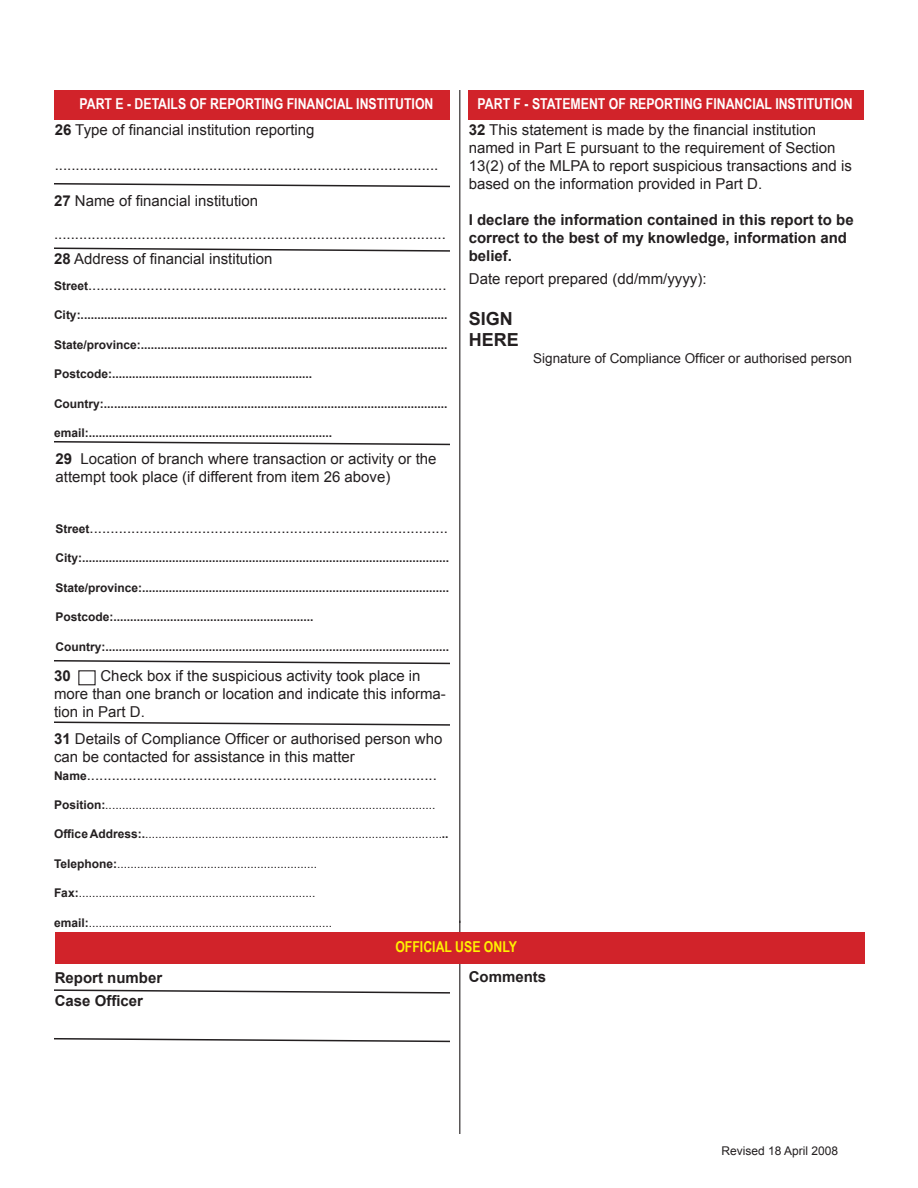
<style>
.page{position:relative;width:918px;height:1188px;background:#fff}
.page>*{position:absolute;margin:0;border:0;box-sizing:border-box;transform-origin:0 0}
.t1{font:700 18px/21.6px "Arial";color:#231f20}
.t2{font:15px/18px "Arial";color:#231f20}
.t3{font:700 15px/18px "Arial";color:#231f20}
.t4{font:700 15px "Arial Narrow";color:#fff}
.t5{font:700 15px "Arial Narrow";color:#fff101}
.t6{font:13.5px "Arial";color:#231f20}
.t7{font:700 12px "Arial";color:#231f20}
.t8{font:12px "Arial";color:#231f20}
.s1{font-weight:700}
.s2{font-weight:700;font-size:12px}
</style>
<div class="page">
<div style="left:54px;top:90px;width:396px;height:29px;background:#d1232a"></div>
<div style="left:468px;top:90px;width:396px;height:29px;background:#d1232a"></div>
<hr style="left:459px;top:90px;width:1px;height:833px;background:#231f20">
<hr style="left:459px;top:921px;width:1px;height:213px;background:#231f20">
<svg style="left:54px;top:1038px;width:396px;height:5px"></svg>
<svg style="left:54px;top:989px;width:396px;height:5px"></svg>
<div style="left:55px;top:932px;width:810px;height:32px;background:#d1232a"></div>
<div style="left:78px;top:670px;width:18px;height:15px;border:1px solid #231f20"></div>
<svg style="left:54px;top:183px;width:396px;height:5px"></svg>
<svg style="left:54px;top:441px;width:396px;height:5px"></svg>
<svg style="left:54px;top:660px;width:396px;height:5px"></svg>
<svg style="left:54px;top:721px;width:396px;height:5px"></svg>
<svg style="left:54px;top:247px;width:396px;height:5px"></svg>
<p class="t4" style="left:80px;top:95px;width:355px">PART E - DETAILS OF REPORTING FINANCIAL INSTITUTION</p>
<p class="t2" style="left:55px;top:121px;width:261px"><span class="s1">26</span> Type of financial institution reporting</p>
<p class="t2" style="left:55px;top:156px;width:385px">............................................................................................</p>
<p class="t2" style="left:54px;top:192px;width:206px"><span class="s1">27</span> Name of financial institution</p>
<p class="t2" style="left:54px;top:225px;width:393px">..............................................................................................</p>
<p class="t2" style="left:54px;top:246px;width:394px;line-height:25.5px"><span class="s1">28</span> Address of financial institution<br><span class="s2">Street</span>......................................................................................</p>
<p class="t7" style="left:54px;top:308px;width:395px">City:..............................................................................................................</p>
<p class="t7" style="left:54px;top:338px;width:395px">State/province:............................................................................................</p>
<p class="t7" style="left:54px;top:367px;width:260px">Postcode:............................................................</p>
<p class="t7" style="left:54px;top:397px;width:395px">Country:.......................................................................................................</p>
<p class="t7" style="left:54px;top:426px;width:280px">email:.........................................................................</p>
<p class="t2" style="left:56px;top:450px;width:383px"><span class="s1">29</span> Location of branch where transaction or activity or the attempt took place (if different from item 26 above)</p>
<p class="t2" style="left:56px;top:519px;width:394px"><span class="s2">Street</span>......................................................................................</p>
<p class="t7" style="left:56px;top:551px;width:395px">City:..............................................................................................................</p>
<p class="t7" style="left:56px;top:581px;width:395px">State/province:............................................................................................</p>
<p class="t7" style="left:56px;top:610px;width:260px">Postcode:............................................................</p>
<p class="t7" style="left:56px;top:640px;width:395px">Country:.......................................................................................................</p>
<p class="t2" style="left:54px;top:667px;width:393px;text-indent:46px">Check box if the suspicious activity took place in more than one branch or location and indicate this informa&shy;tion in Part D.</p>
<p class="t3" style="left:54px;top:667px;width:18px">30</p>
<p class="t2" style="left:54px;top:729px;width:390px"><span class="s1">31</span> Details of Compliance Officer or authorised person who can be contacted for assistance in this matter<br><span class="s2">Name</span>....................................................................................</p>
<p class="t8" style="left:54px;top:798px;width:383px"><span class="s1">Position:</span>...................................................................................................</p>
<p class="t8" style="left:54px;top:827px;width:396px"><span class="s1">Office Address:.</span>.........................................................................................<span class="s1">..</span></p>
<p class="t8" style="left:54px;top:857px;width:265px"><span class="s1">Telephone:</span>............................................................</p>
<p class="t8" style="left:54px;top:886px;width:263px"><span class="s1">Fax:</span>.......................................................................</p>
<p class="t8" style="left:54px;top:916px;width:280px"><span class="s1">email:</span>.........................................................................</p>
<p class="t4" style="left:478px;top:95px;width:376px">PART F - STATEMENT OF REPORTING FINANCIAL INSTITUTION</p>
<p class="t2" style="left:469px;top:120px;width:385px"><span class="s1">32</span> This statement is made by the financial institution named in Part E pursuant to the requirement of Section 13(2) of the MLPA to report suspicious transactions and is based on the information provided in Part D.</p>
<p class="t3" style="left:469px;top:210px;width:387px">I declare the information contained in this report to be correct to the best of my knowledge, information and belief.</p>
<p class="t2" style="left:469px;top:270px;width:239px">Date report prepared (dd/mm/yyyy):</p>
<p class="t1" style="left:469px;top:307px;width:52px">SIGN<br>HERE</p>
<p class="t6" style="left:533px;top:351px;width:320px">Signature of Compliance Officer or authorised person</p>
<p class="t5" style="left:395px;top:938px;width:123px">OFFICIAL USE ONLY</p>
<p class="t3" style="left:55px;top:966px;width:109px;line-height:23.7px">Report number<br>Case Officer</p>
<p class="t3" style="left:469px;top:968px;width:79px">Comments</p>
<p class="t8" style="left:722px;top:1144px;width:118px">Revised 18 April 2008</p>
</div>
